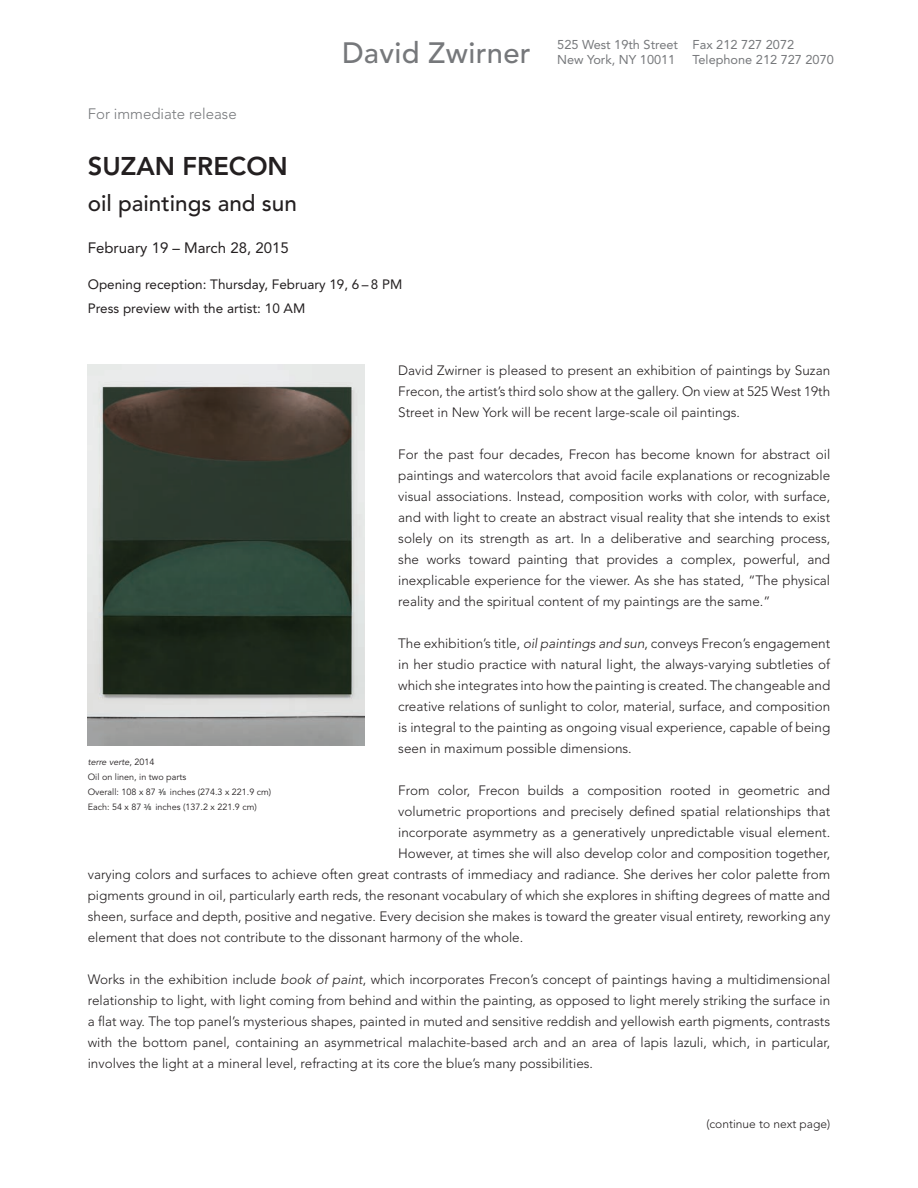
<style>
.page{position:relative;width:918px;height:1188px;background:#fff}
.page>*{position:absolute;margin:0;border:0;box-sizing:border-box;transform-origin:0 0}
.t1{font:500 29.25px "Avenir";letter-spacing:.01em;color:#76787b}
.t2{font:800 25.5px "Avenir";color:#231f20}
.t3{font:500 22.5px "Avenir";color:#231f20}
.t4{font:15px "Avenir";color:#231f20}
.t5{font:300 15px "Avenir";color:#76787b}
.t6{font:300 13.5px/21px "Avenir";color:#231f20;text-align:justify}
.t7{font:13.5px/24px "Avenir";color:#231f20}
.t8{font:12.75px/15px "Avenir";color:#76787b}
.t9{font:300 12px "Avenir";color:#231f20}
.t10{font:9px/15px "Avenir";color:#231f20}
.s1{font-style:italic}
.s2{color:#040503}
.s3{font-size:5.25px;color:#040503}
</style>
<div class="page">
<img style="left:88px;top:364px;width:276px;height:381px">
<p class="t5" style="left:88px;top:105px;width:150px">For immediate release</p>
<p class="t1" style="left:342px;top:36px;width:190px">David Zwirner</p>
<p class="t8" style="left:557px;top:37px;width:122px">525 West 19th Street<br>New York, NY 10011</p>
<p class="t8" style="left:693px;top:37px;width:143px">Fax 212 727 2072<br>Telephone 212 727 2070</p>
<p class="t2" style="left:88px;top:151px;width:202px">SUZAN FRECON</p>
<p class="t3" style="left:88px;top:190px;width:211px">oil paintings and sun</p>
<p class="t4" style="left:88px;top:239px;width:202px">February 19 – March 28, 2015</p>
<p class="t7" style="left:88px;top:272px;width:316px">Opening reception: Thursday, February 19, 6 – 8 PM<br>Press preview with the artist: 10 AM</p>
<p class="t6" style="left:398px;top:360px;width:433px">David Zwirner is pleased to present an exhibition of paintings by Suzan Frecon, the artist’s third solo show at the gallery. On view at 525 West 19th Street in New York will be recent large-scale oil paintings.</p>
<p class="t6" style="left:398px;top:444px;width:434px">For the past four decades, Frecon has become known for abstract oil paintings and watercolors that avoid facile explanations or recognizable visual associations. Instead, composition works with color, with surface, and with light to create an abstract visual reality that she intends to exist solely on its strength as art. In a deliberative and searching process, she works toward painting that provides a complex, powerful, and inexplicable experience for the viewer. As she has stated, “The physical reality and the spiritual content of my paintings are the same.”</p>
<p class="t6" style="left:398px;top:633px;width:434px">The exhibition’s title, <span class="s1">oil paintings and sun</span>, conveys Frecon’s engagement in her studio practice with natural light, the always-varying subtleties of which she integrates into how the painting is created. The changeable and creative relations of sunlight to color, material, surface, and composition is integral to the painting as ongoing visual experience, capable of being seen in maximum possible dimensions.</p>
<p class="t6" style="left:398px;top:780px;width:433px">From color, Frecon builds a composition rooted in geometric and</p>
<p class="t6" style="left:398px;top:801px;width:433px">volumetric proportions and precisely defined spatial relationships that</p>
<p class="t6" style="left:398px;top:822px;width:433px">incorporate asymmetry as a generatively unpredictable visual element.</p>
<p class="t6" style="left:398px;top:843px;width:433px">However, at times she will also develop color and composition together,</p>
<p class="t6" style="left:88px;top:864px;width:744px">varying colors and surfaces to achieve often great contrasts of immediacy and radiance. She derives her color palette from</p>
<p class="t6" style="left:88px;top:885px;width:744px">pigments ground in oil, particularly earth reds, the resonant vocabulary of which she explores in shifting degrees of matte and</p>
<p class="t6" style="left:88px;top:906px;width:744px">sheen, surface and depth, positive and negative. Every decision she makes is toward the greater visual entirety, reworking any</p>
<p class="t6" style="left:88px;top:927px;width:437px">element that does not contribute to the dissonant harmony of the whole.</p>
<p class="t6" style="left:88px;top:969px;width:744px">Works in the exhibition include <span class="s1">book of paint</span>, which incorporates Frecon’s concept of paintings having a multidimensional relationship to light, with light coming from behind and within the painting, as opposed to light merely striking the surface in a flat way. The top panel’s mysterious shapes, painted in muted and sensitive reddish and yellowish earth pigments, contrasts with the bottom panel, containing an asymmetrical malachite-based arch and an area of lapis lazuli, which, in particular, involves the light at a mineral level, refracting at its core the blue’s many possibilities.</p>
<p class="t10" style="left:88px;top:755px;width:185px"><span class="s1">terre verte</span>, 2014<br>Oil on linen, in two parts<br>Overall: 108 x 87 <sup>3</sup><span class="s2">/</span><span class="s3">8</span> inches (274.3 x 221.9 cm)<br>Each: 54 x 87 <sup>3</sup><span class="s2">/</span><span class="s3">8</span> inches (137.2 x 221.9 cm)</p>
<p class="t9" style="left:706px;top:1117px;width:125px">(continue to next page)</p>
</div>
